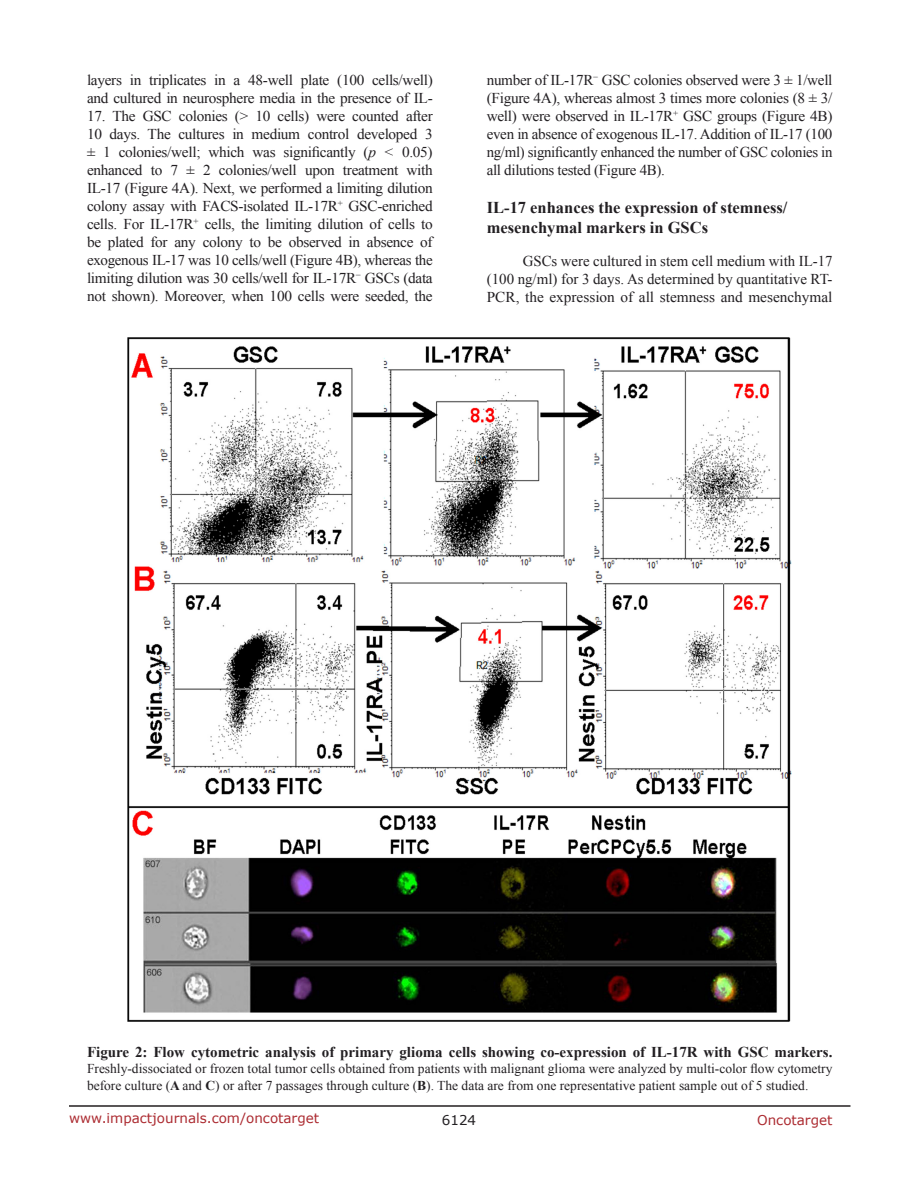
<style>
.page{position:relative;width:918px;height:1188px;background:#fff}
.page>*{position:absolute;margin:0;border:0;box-sizing:border-box;transform-origin:0 0}
.SubHeading_middle{font:700 16.5px/19.8px "Times New Roman";color:#221f22}
.BodyText{font:15px/18px "Times New Roman";letter-spacing:-.02em;color:#221f22;text-align:justify}
.FigureText{font:700 15px "Times New Roman";color:#221f22}
.FigureText-2{font:13.5px/16.2px "Times New Roman";color:#221f22}
.t1{font:13.5px "Verdana";color:#ac2b31}
.t2{font:13.5px "Verdana";color:#221f22}
.s1{font-style:italic}
.s2{font-weight:700}
</style>
<div class="page">
<hr style="left:69px;top:1105px;width:781px;height:2px;background:#231f20">
<img style="left:128px;top:337px;width:664px;height:684px">
<p class="BodyText" style="left:87px;top:71px;width:347px">layers in triplicates in a 48-well plate (100 cells/well) and cultured in neurosphere media in the presence of IL-</p>
<p class="BodyText" style="left:87px;top:107px;width:347px">17. The GSC colonies (&gt; 10 cells) were counted after 10 days. The cultures in medium control developed 3 ± 1 colonies/well; which was significantly (<span class="s1">p &lt;</span> 0.05) enhanced to 7 ± 2 colonies/well upon treatment with IL-17 (Figure 4A). Next, we performed a limiting dilution colony assay with FACS-isolated IL-17R<sup>+</sup> GSC-enriched cells. For IL-17R<sup>+</sup> cells, the limiting dilution of cells to be plated for any colony to be observed in absence of exogenous IL-17 was 10 cells/well (Figure 4B), whereas the limiting dilution was 30 cells/well for IL-17R<sup>−</sup> GSCs (data not shown). Moreover, when 100 cells were seeded, the</p>
<p class="BodyText" style="left:487px;top:71px;width:347px">number of IL-17R<sup>−</sup> GSC colonies observed were 3 ± 1/well (Figure 4A), whereas almost 3 times more colonies (8 ± 3/ well) were observed in IL-17R<sup>+</sup> GSC groups (Figure 4B) even in absence of exogenous IL-17. Addition of IL-17 (100 ng/ml) significantly enhanced the number of GSC colonies in all dilutions tested (Figure 4B).</p>
<p class="SubHeading_middle" style="left:487px;top:197px;width:302px">IL-17 enhances the expression of stemness/ mesenchymal markers in GSCs</p>
<p class="BodyText" style="left:487px;top:252px;width:347px;text-indent:36px">GSCs were cultured in stem cell medium with IL-17 (100 ng/ml) for 3 days. As determined by quantitative RT-PCR, the expression of all stemness and mesenchymal</p>
<p class="FigureText" style="left:87px;top:1042px;width:747px">Figure 2: Flow cytometric analysis of primary glioma cells showing co-expression of IL-17R with GSC markers.</p>
<p class="FigureText-2" style="left:87px;top:1061px;width:747px">Freshly-dissociated or frozen total tumor cells obtained from patients with malignant glioma were analyzed by multi-color flow cytometry before culture (<span class="s2">A</span> and <span class="s2">C</span>) or after 7 passages through culture (<span class="s2">B</span>). The data are from one representative patient sample out of 5 studied.</p>
<p class="t1" style="left:69px;top:1109px;width:252px">www.impactjournals.com/oncotarget</p>
<p class="t2" style="left:442px;top:1111px;width:36px">6124</p>
<p class="t1" style="left:757px;top:1111px;width:77px">Oncotarget</p>
</div>
